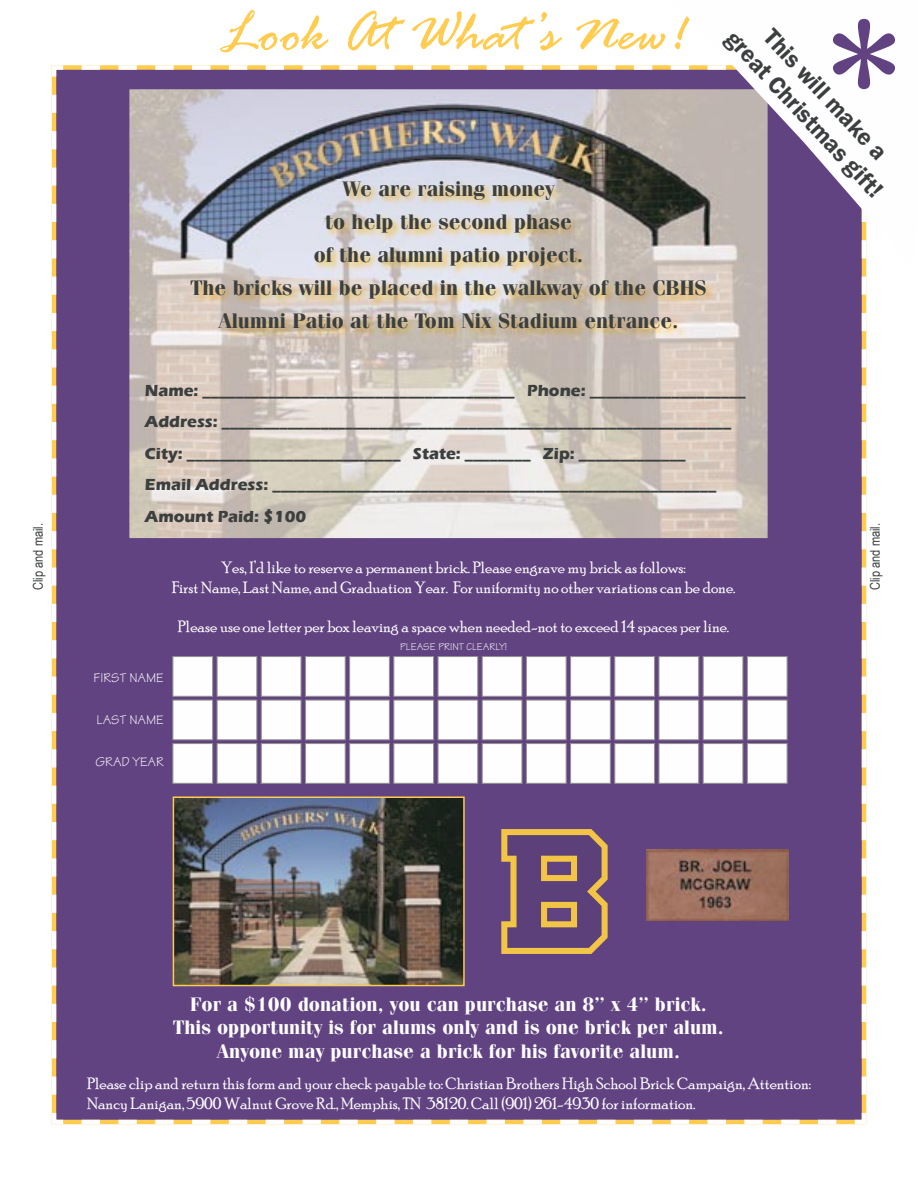
<style>
.page{position:relative;width:918px;height:1188px;background:#fff}
.page>*{position:absolute;margin:0;border:0;box-sizing:border-box;transform-origin:0 0}
.t1{font:italic 59.4px "Rage";color:#ffcc50}
.t2{font:600 24px "Franklin Gothic";color:#3b3f3e}
.t3{font:700 21px/33px "Fenice";color:#3b3f3e;text-align:center}
.t4{font:700 19.5px/23.4px "Fenice";color:#fefdff;text-align:center}
.t5{font:16.5px/19.8px "Poor Richard";color:#fefdff;text-align:center}
.t6{font:700 16.5px/31.5px "Eras ITC";color:#3b3f3e}
.t7{font:13.5px "Tekton";color:#fefdff}
.t8{font:13.5px "Arial Narrow";color:#3b3f3e}
.t9{font:10.5px "Tekton";color:#fefdff}
</style>
<div class="page">
<div style="left:52px;top:65px;width:814px;height:1059px;background:#614381"></div>
<svg style="left:114px;top:89px;width:669px;height:464px;background:#bdb4b6"></svg>
<div style="left:173px;top:657px;width:40px;height:39px;background:#fefdff"></div>
<div style="left:172px;top:656px;width:41px;height:41px;border:1px solid #93928d"></div>
<div style="left:217px;top:657px;width:40px;height:39px;background:#fefdff"></div>
<div style="left:217px;top:656px;width:40px;height:41px;border:1px solid #93928d"></div>
<div style="left:261px;top:657px;width:40px;height:39px;background:#fefdff"></div>
<div style="left:261px;top:656px;width:41px;height:41px;border:1px solid #93928d"></div>
<div style="left:305px;top:657px;width:40px;height:39px;background:#fefdff"></div>
<div style="left:305px;top:656px;width:41px;height:41px;border:1px solid #93928d"></div>
<div style="left:350px;top:657px;width:39px;height:39px;background:#fefdff"></div>
<div style="left:349px;top:656px;width:41px;height:41px;border:1px solid #93928d"></div>
<div style="left:394px;top:657px;width:40px;height:39px;background:#fefdff"></div>
<div style="left:393px;top:656px;width:41px;height:41px;border:1px solid #93928d"></div>
<div style="left:438px;top:657px;width:40px;height:39px;background:#fefdff"></div>
<div style="left:438px;top:656px;width:40px;height:41px;border:1px solid #93928d"></div>
<div style="left:482px;top:657px;width:40px;height:39px;background:#fefdff"></div>
<div style="left:482px;top:656px;width:40px;height:41px;border:1px solid #93928d"></div>
<div style="left:526px;top:657px;width:40px;height:39px;background:#fefdff"></div>
<div style="left:526px;top:656px;width:41px;height:41px;border:1px solid #93928d"></div>
<div style="left:571px;top:657px;width:39px;height:39px;background:#fefdff"></div>
<div style="left:570px;top:656px;width:41px;height:41px;border:1px solid #93928d"></div>
<div style="left:615px;top:657px;width:40px;height:39px;background:#fefdff"></div>
<div style="left:614px;top:656px;width:41px;height:41px;border:1px solid #93928d"></div>
<div style="left:659px;top:657px;width:40px;height:39px;background:#fefdff"></div>
<div style="left:658px;top:656px;width:41px;height:41px;border:1px solid #93928d"></div>
<div style="left:703px;top:657px;width:40px;height:39px;background:#fefdff"></div>
<div style="left:703px;top:656px;width:40px;height:41px;border:1px solid #93928d"></div>
<div style="left:747px;top:657px;width:40px;height:39px;background:#fefdff"></div>
<div style="left:747px;top:656px;width:41px;height:41px;border:1px solid #93928d"></div>
<div style="left:173px;top:700px;width:40px;height:40px;background:#fefdff"></div>
<div style="left:172px;top:700px;width:41px;height:40px;border:1px solid #93928d"></div>
<div style="left:217px;top:700px;width:40px;height:40px;background:#fefdff"></div>
<div style="left:217px;top:700px;width:40px;height:40px;border:1px solid #93928d"></div>
<div style="left:261px;top:700px;width:40px;height:40px;background:#fefdff"></div>
<div style="left:261px;top:700px;width:41px;height:40px;border:1px solid #93928d"></div>
<div style="left:305px;top:700px;width:40px;height:40px;background:#fefdff"></div>
<div style="left:305px;top:700px;width:41px;height:40px;border:1px solid #93928d"></div>
<div style="left:350px;top:700px;width:39px;height:40px;background:#fefdff"></div>
<div style="left:349px;top:700px;width:41px;height:40px;border:1px solid #93928d"></div>
<div style="left:394px;top:700px;width:40px;height:40px;background:#fefdff"></div>
<div style="left:393px;top:700px;width:41px;height:40px;border:1px solid #93928d"></div>
<div style="left:438px;top:700px;width:40px;height:40px;background:#fefdff"></div>
<div style="left:438px;top:700px;width:40px;height:40px;border:1px solid #93928d"></div>
<div style="left:482px;top:700px;width:40px;height:40px;background:#fefdff"></div>
<div style="left:482px;top:700px;width:40px;height:40px;border:1px solid #93928d"></div>
<div style="left:526px;top:700px;width:40px;height:40px;background:#fefdff"></div>
<div style="left:526px;top:700px;width:41px;height:40px;border:1px solid #93928d"></div>
<div style="left:571px;top:700px;width:39px;height:40px;background:#fefdff"></div>
<div style="left:570px;top:700px;width:41px;height:40px;border:1px solid #93928d"></div>
<div style="left:615px;top:700px;width:40px;height:40px;background:#fefdff"></div>
<div style="left:614px;top:700px;width:41px;height:40px;border:1px solid #93928d"></div>
<div style="left:659px;top:700px;width:40px;height:40px;background:#fefdff"></div>
<div style="left:658px;top:700px;width:41px;height:40px;border:1px solid #93928d"></div>
<div style="left:703px;top:700px;width:40px;height:40px;background:#fefdff"></div>
<div style="left:703px;top:700px;width:40px;height:40px;border:1px solid #93928d"></div>
<div style="left:747px;top:700px;width:40px;height:40px;background:#fefdff"></div>
<div style="left:747px;top:700px;width:41px;height:40px;border:1px solid #93928d"></div>
<div style="left:173px;top:744px;width:40px;height:39px;background:#fefdff"></div>
<div style="left:172px;top:743px;width:41px;height:41px;border:1px solid #93928d"></div>
<div style="left:217px;top:744px;width:40px;height:39px;background:#fefdff"></div>
<div style="left:217px;top:743px;width:40px;height:41px;border:1px solid #93928d"></div>
<div style="left:261px;top:744px;width:40px;height:39px;background:#fefdff"></div>
<div style="left:261px;top:743px;width:41px;height:41px;border:1px solid #93928d"></div>
<div style="left:305px;top:744px;width:40px;height:39px;background:#fefdff"></div>
<div style="left:305px;top:743px;width:41px;height:41px;border:1px solid #93928d"></div>
<div style="left:350px;top:744px;width:39px;height:39px;background:#fefdff"></div>
<div style="left:349px;top:743px;width:41px;height:41px;border:1px solid #93928d"></div>
<div style="left:394px;top:744px;width:40px;height:39px;background:#fefdff"></div>
<div style="left:393px;top:743px;width:41px;height:41px;border:1px solid #93928d"></div>
<div style="left:438px;top:744px;width:40px;height:39px;background:#fefdff"></div>
<div style="left:438px;top:743px;width:40px;height:41px;border:1px solid #93928d"></div>
<div style="left:482px;top:744px;width:40px;height:39px;background:#fefdff"></div>
<div style="left:482px;top:743px;width:40px;height:41px;border:1px solid #93928d"></div>
<div style="left:526px;top:744px;width:40px;height:39px;background:#fefdff"></div>
<div style="left:526px;top:743px;width:41px;height:41px;border:1px solid #93928d"></div>
<div style="left:571px;top:744px;width:39px;height:39px;background:#fefdff"></div>
<div style="left:570px;top:743px;width:41px;height:41px;border:1px solid #93928d"></div>
<div style="left:615px;top:744px;width:40px;height:39px;background:#fefdff"></div>
<div style="left:614px;top:743px;width:41px;height:41px;border:1px solid #93928d"></div>
<div style="left:659px;top:744px;width:40px;height:39px;background:#fefdff"></div>
<div style="left:658px;top:743px;width:41px;height:41px;border:1px solid #93928d"></div>
<div style="left:703px;top:744px;width:40px;height:39px;background:#fefdff"></div>
<div style="left:703px;top:743px;width:40px;height:41px;border:1px solid #93928d"></div>
<div style="left:747px;top:744px;width:40px;height:39px;background:#fefdff"></div>
<div style="left:747px;top:743px;width:41px;height:41px;border:1px solid #93928d"></div>
<img style="left:190px;top:180px;width:526px;height:157px">
<svg style="left:501px;top:829px;width:107px;height:125px;background:#88676b"></svg>
<img style="left:173px;top:796px;width:292px;height:190px">
<img style="left:646px;top:850px;width:143px;height:71px">
<svg style="left:672px;top:18px;width:195px;height:247px"></svg>
<svg style="left:82px;top:19px;width:813px;height:70px"></svg>
<h1 class="t1" style="left:221px;top:1px;width:466px">Look At What’s New!</h1>
<p class="t3" style="left:190px;top:172px;width:518px">We are raising money<br>to help the second phase<br>of the alumni patio project.<br>The bricks will be placed in the walkway of the CBHS Alumni Patio at the Tom Nix Stadium entrance.</p>
<h2 class="t2" style="left:779px;top:23px;width:170px;rotate:47deg">This will make a</h2>
<h2 class="t2" style="left:741px;top:24px;width:220px;rotate:47deg">great Christmas gift!</h2>
<p class="t6" style="left:145px;top:375px;width:602px">Name: ______________________________________ Phone: ___________________ Address: ______________________________________________________________ City: __________________________ State: ________ Zip: _____________<br>Email Address: ______________________________________________________ Amount Paid: $100</p>
<p class="t5" style="left:172px;top:557px;width:565px">Yes, I’d like to reserve a permanent brick. Please engrave my brick as follows:<br>First Name, Last Name, and Graduation Year. For uniformity no other variations can be done.</p>
<p class="t5" style="left:178px;top:617px;width:553px">Please use one letter per box leaving a space when needed-not to exceed 14 spaces per line.</p>
<p class="t8" style="left:28px;top:590px;width:69px;rotate:-90deg">Clip and mail.</p>
<p class="t8" style="left:865px;top:590px;width:69px;rotate:-90deg">Clip and mail.</p>
<p class="t7" style="left:93px;top:669px;width:72px">FIRST NAME</p>
<p class="t7" style="left:96px;top:711px;width:69px">LAST NAME</p>
<p class="t7" style="left:96px;top:753px;width:70px">GRAD YEAR</p>
<p class="t9" style="left:400px;top:640px;width:108px">PLEASE PRINT CLEARLY!</p>
<p class="t4" style="left:173px;top:992px;width:552px">For a $100 donation, you can purchase an 8” x 4” brick.<br>This opportunity is for alums only and is one brick per alum.<br>Anyone may purchase a brick for his favorite alum.</p>
<p class="t5" style="left:87px;top:1073px;width:725px;text-align:left">Please clip and return this form and your check payable to: Christian Brothers High School Brick Campaign, Attention:<br>Nancy Lanigan, 5900 Walnut Grove Rd., Memphis, TN 38120. Call (901) 261-4930 for information.</p>
</div>
